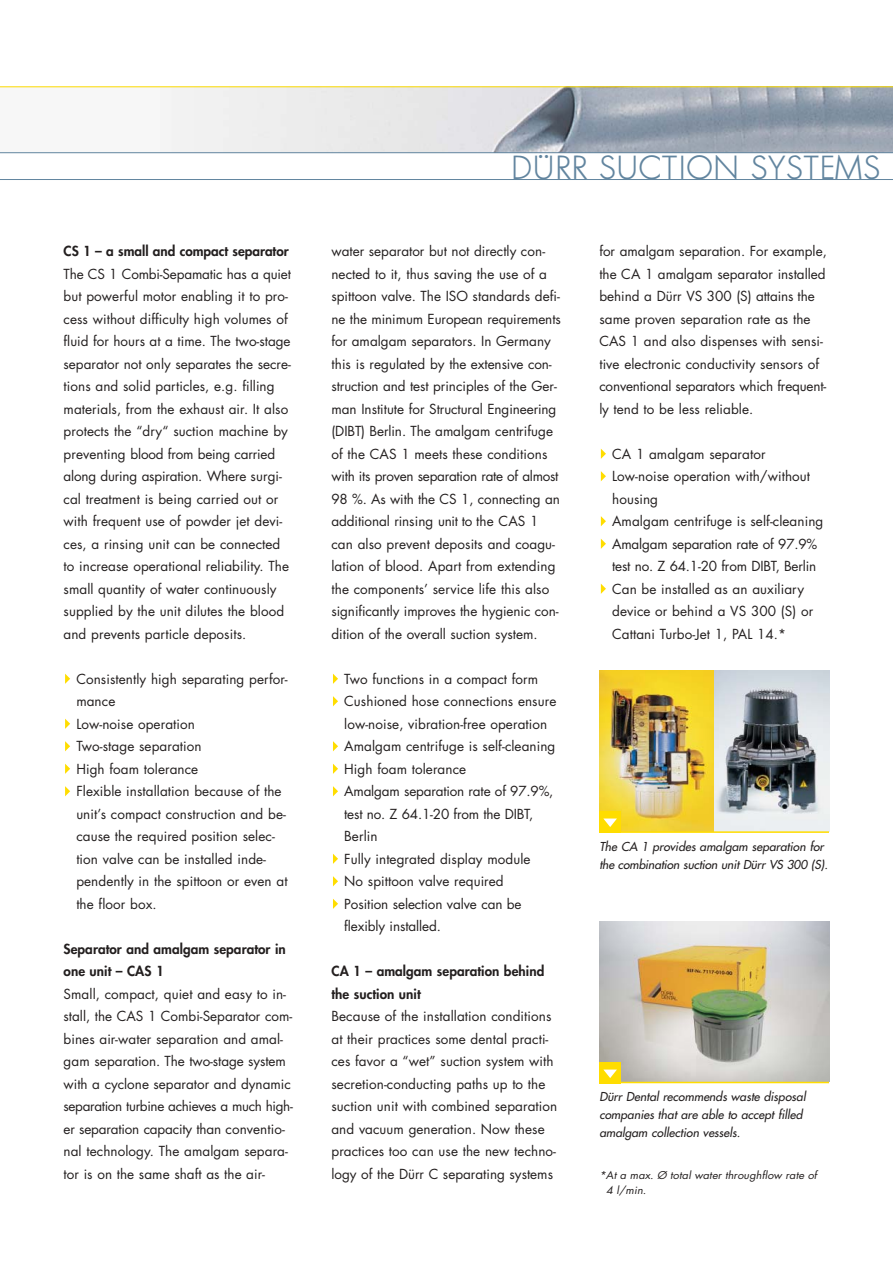
<style>
.page{position:relative;width:893px;height:1263px;background:#fff}
.page>*{position:absolute;margin:0;border:0;box-sizing:border-box;transform-origin:0 0}
.t1{font:33px "Fut Lig";letter-spacing:.065em;color:#62859f}
.t2{font:13.5px/22.5px "Futura";letter-spacing:.005em;color:#231f1f}
.t3{font:800 13.5px/22.5px "Futura";letter-spacing:.005em;color:#231f1f}
.t4{font:italic 12px/18px "Futura";letter-spacing:.005em;color:#231f1f}
.t5{font:italic 10.5px/15px "Futura";letter-spacing:.005em;color:#231f1f;scale:1.05 1}
</style>
<div class="page">
<img style="left:0;top:87px;width:893px;height:65px">
<img style="left:599px;top:921px;width:230px;height:161px">
<hr style="left:599px;top:1082px;width:230px;height:1px;background:#fd0">
<div style="left:599px;top:1062px;width:22px;height:21px;background:#fd0"></div>
<svg style="left:603px;top:1069px;width:14px;height:9px"></svg>
<img style="left:599px;top:671px;width:230px;height:160px">
<hr style="left:599px;top:831px;width:230px;height:2px;background:#fd0">
<div style="left:599px;top:811px;width:22px;height:21px;background:#fd0"></div>
<svg style="left:603px;top:818px;width:14px;height:9px"></svg>
<svg style="left:65px;top:786px;width:5px;height:10px"></svg>
<svg style="left:65px;top:764px;width:5px;height:10px"></svg>
<svg style="left:65px;top:741px;width:5px;height:10px"></svg>
<svg style="left:65px;top:719px;width:5px;height:10px"></svg>
<svg style="left:65px;top:674px;width:5px;height:10px"></svg>
<hr style="left:0;top:179px;width:893px;height:1px;background:#62859f">
<hr style="left:0;top:86px;width:893px;height:1px;background:#fd0">
<hr style="left:0;top:152px;width:893px;height:1px;background:#62859f">
<svg style="left:333px;top:899px;width:5px;height:10px"></svg>
<svg style="left:333px;top:876px;width:5px;height:10px"></svg>
<svg style="left:333px;top:854px;width:5px;height:10px"></svg>
<svg style="left:333px;top:786px;width:5px;height:10px"></svg>
<svg style="left:333px;top:764px;width:5px;height:10px"></svg>
<svg style="left:333px;top:741px;width:5px;height:10px"></svg>
<svg style="left:333px;top:696px;width:5px;height:10px"></svg>
<svg style="left:333px;top:674px;width:5px;height:10px"></svg>
<svg style="left:601px;top:584px;width:5px;height:10px"></svg>
<svg style="left:601px;top:539px;width:5px;height:10px"></svg>
<svg style="left:601px;top:516px;width:5px;height:10px"></svg>
<svg style="left:601px;top:471px;width:5px;height:10px"></svg>
<svg style="left:601px;top:449px;width:5px;height:10px"></svg>
<p class="t3" style="left:64px;top:241px;width:227px">CS 1 – a small and compact separator</p>
<p class="t2" style="left:64px;top:264px;width:229px">The CS 1 Combi-Sepamatic has a quiet but powerful motor enabling it to pro&shy;cess without difficulty high volumes of fluid for hours at a time. The two-stage separator not only separates the secre&shy;tions and solid particles, e.g. filling materials, from the exhaust air. It also protects the “dry“ suction machine by preventing blood from being carried along during aspiration. Where surgi&shy;cal treatment is being carried out or with frequent use of powder jet devi&shy;ces, a rinsing unit can be connected to increase operational reliability. The small quantity of water continuously supplied by the unit dilutes the blood and prevents particle deposits.</p>
<p class="t2" style="left:76px;top:669px;width:213px">Consistently high separating perfor&shy;mance<br>Low-noise operation<br>Two-stage separation<br>High foam tolerance<br>Flexible installation because of the unit’s compact construction and be&shy;cause the required position selec&shy;tion valve can be installed inde&shy;pendently in the spittoon or even at the floor box.</p>
<p class="t3" style="left:64px;top:939px;width:224px">Separator and amalgam separator in one unit – CAS 1</p>
<p class="t2" style="left:64px;top:984px;width:231px">Small, compact, quiet and easy to in&shy;stall, the CAS 1 Combi-Separator com&shy;bines air-water separation and amal&shy;gam separation. The two-stage system with a cyclone separator and dynamic separation turbine achieves a much high&shy;er separation capacity than conventio&shy;nal technology. The amalgam separa&shy;tor is on the same shaft as the air-</p>
<h1 class="t1" style="left:513px;top:154px;width:369px">DÜRR SUCTION SYSTEMS</h1>
<p class="t2" style="left:331px;top:241px;width:231px">water separator but not directly con&shy;nected to it, thus saving the use of a spittoon valve. The ISO standards defi&shy;ne the minimum European requirements for amalgam separators. In Germany this is regulated by the extensive con&shy;struction and test principles of the Ger&shy;man Institute for Structural Engineering (DIBT) Berlin. The amalgam centrifuge of the CAS 1 meets these conditions with its proven separation rate of almost 98 %. As with the CS 1, connecting an additional rinsing unit to the CAS 1 can also prevent deposits and coagu&shy;lation of blood. Apart from extending the components’ service life this also significantly improves the hygienic con&shy;dition of the overall suction system.</p>
<p class="t2" style="left:344px;top:669px;width:214px">Two functions in a compact form<br>Cushioned hose connections ensure low-noise, vibration-free operation<br>Amalgam centrifuge is self-cleaning<br>High foam tolerance<br>Amalgam separation rate of 97.9%, test no. Z 64.1-20 from the DIBT,<br>Berlin<br>Fully integrated display module<br>No spittoon valve required<br>Position selection valve can be flexibly installed.</p>
<p class="t3" style="left:331px;top:961px;width:214px">CA 1 – amalgam separation behind the suction unit</p>
<p class="t2" style="left:331px;top:1006px;width:227px">Because of the installation conditions at their practices some dental practi&shy;ces favor a “wet” suction system with secretion-conducting paths up to the suction unit with combined separation and vacuum generation. Now these practices too can use the new techno&shy;logy of the Dürr C separating systems</p>
<p class="t2" style="left:599px;top:241px;width:229px">for amalgam separation. For example, the CA 1 amalgam separator installed behind a Dürr VS 300 (S) attains the same proven separation rate as the CAS 1 and also dispenses with sensi&shy;tive electronic conductivity sensors of conventional separators which frequent&shy;ly tend to be less reliable.</p>
<p class="t2" style="left:612px;top:444px;width:213px">CA 1 amalgam separator<br>Low-noise operation with/without housing<br>Amalgam centrifuge is self-cleaning<br>Amalgam separation rate of 97.9% test no. Z 64.1-20 from DIBT, Berlin<br>Can be installed as an auxiliary device or behind a VS 300 (S) or<br>Cattani Turbo-Jet 1, PAL 14.*</p>
<p class="t4" style="left:599px;top:838px;width:230px">The CA 1 provides amalgam separation for the combination suction unit Dürr VS 300 (S).</p>
<p class="t4" style="left:599px;top:1089px;width:208px">Dürr Dental recommends waste disposal companies that are able to accept filled amalgam collection vessels.</p>
<p class="t5" style="left:606px;top:1169px;width:202px;text-indent:-7px">*At a max. Ø total water throughflow rate of<br>4 l/min.</p>
</div>
